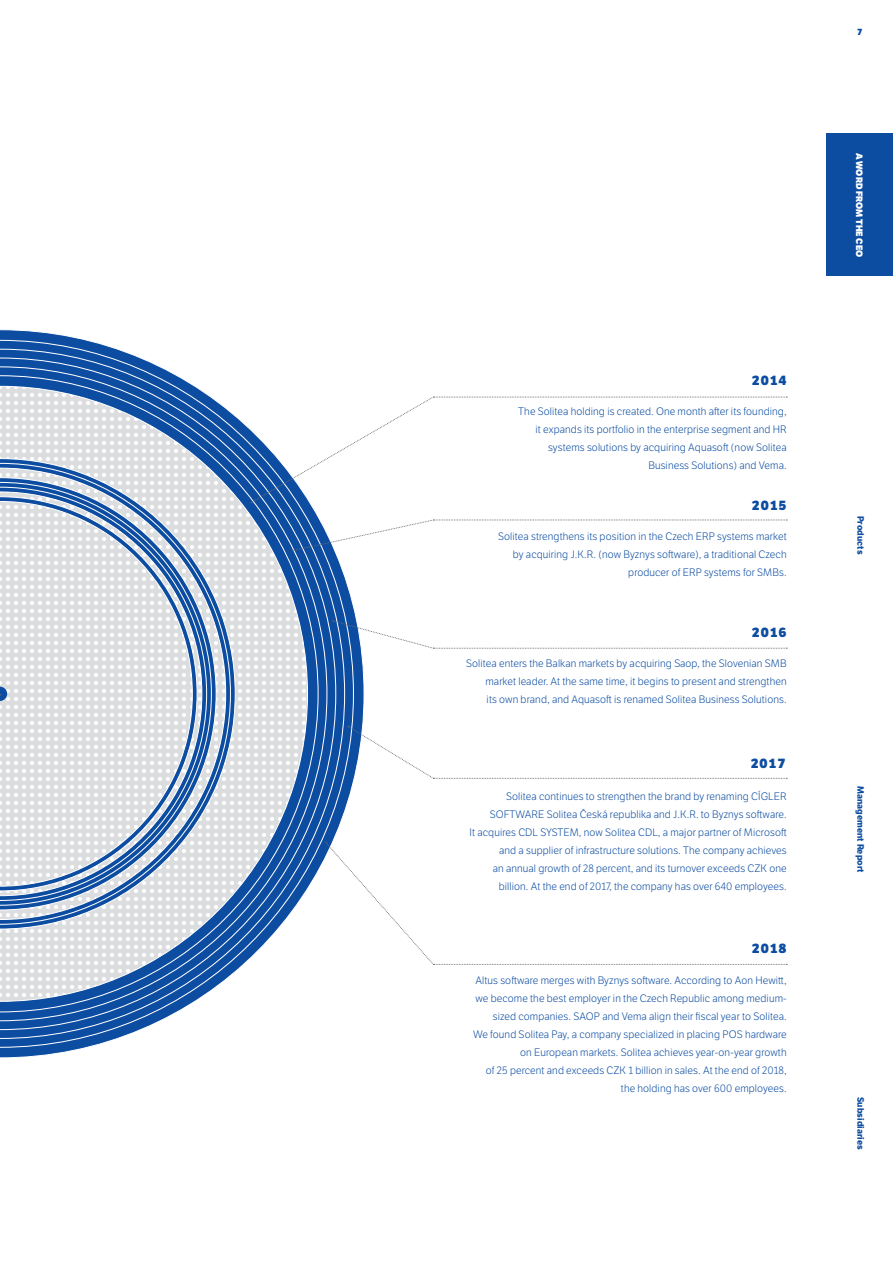
<style>
.page{position:relative;width:893px;height:1263px;background:#fff}
.page>*{position:absolute;margin:0;border:0;box-sizing:border-box;transform-origin:0 0}
.t1{font:800 13.5px "LFT Etica";letter-spacing:.06em;color:#0d4da1}
.t2{font:300 10.5px/18px "LFT Etica";letter-spacing:.01em;color:#0d4da1;text-align:right}
.t3{font:700 9px "LFT Etica";letter-spacing:.01em;color:#0d4da1}
.t4{font:800 9px "LFT Etica";letter-spacing:.005em;color:#fff}
.t5{font:800 9px "LFT Etica";color:#0d4da1}
</style>
<div class="page">
<svg style="left:0;top:330px;width:364px;height:728px"></svg>
<svg style="left:0;top:340px;width:354px;height:707px"></svg>
<svg style="left:0;top:349px;width:345px;height:689px"></svg>
<svg style="left:0;top:358px;width:336px;height:672px"></svg>
<svg style="left:0;top:367px;width:327px;height:654px"></svg>
<svg style="left:0;top:376px;width:318px;height:636px"></svg>
<svg style="left:0;top:386px;width:308px;height:615px"></svg>
<svg style="left:0;top:458px;width:235px;height:471px"></svg>
<svg style="left:0;top:463px;width:231px;height:461px;background:#a7bad3"></svg>
<svg style="left:0;top:468px;width:226px;height:452px"></svg>
<svg style="left:0;top:477px;width:216px;height:433px"></svg>
<svg style="left:0;top:482px;width:212px;height:423px;background:#a7bad4"></svg>
<svg style="left:0;top:487px;width:207px;height:413px;background:#9ab1cf"></svg>
<svg style="left:0;top:492px;width:202px;height:404px"></svg>
<svg style="left:0;top:497px;width:197px;height:394px;background:#9ab1d0"></svg>
<svg style="left:0;top:501px;width:192px;height:385px"></svg>
<svg style="left:0;top:687px;width:7px;height:14px"></svg>
<svg style="left:250px;top:397px;width:537px;height:106px"></svg>
<svg style="left:292px;top:519px;width:495px;height:32px"></svg>
<svg style="left:332px;top:620px;width:455px;height:29px"></svg>
<svg style="left:347px;top:726px;width:440px;height:53px"></svg>
<svg style="left:325px;top:842px;width:462px;height:123px"></svg>
<div style="left:827px;top:134px;width:66px;height:142px;background:#0d4da1"></div>
<p class="t1" style="left:752px;top:372px;width:36px">2014</p>
<p class="t2" style="left:518px;top:403px;width:270px">The Solitea holding is created. One month after its founding, it expands its portfolio in the enterprise segment and HR systems solutions by acquiring Aquasoft (now Solitea Business Solutions) and Vema.</p>
<p class="t1" style="left:752px;top:497px;width:36px">2015</p>
<p class="t2" style="left:498px;top:527px;width:290px">Solitea strengthens its position in the Czech ERP systems market by acquiring J.K.R. (now Byznys software), a traditional Czech producer of ERP systems for SMBs.</p>
<p class="t1" style="left:752px;top:624px;width:36px">2016</p>
<p class="t2" style="left:486px;top:655px;width:303px;text-align:justify;text-indent:-19px">Solitea enters the Balkan markets by acquiring Saop, the Slovenian SMB market leader. At the same time, it begins to present and strengthen its own brand, and Aquasoft is renamed Solitea Business Solutions.</p>
<p class="t1" style="left:751px;top:755px;width:36px">2017</p>
<p class="t2" style="left:470px;top:788px;width:319px">Solitea continues to strengthen the brand by renaming CÍGLER SOFTWARE Solitea Česká republika and J.K.R. to Byznys software.<br>It acquires CDL SYSTEM, now Solitea CDL, a major partner of Microsoft and a supplier of infrastructure solutions. The company achieves<br>an annual growth of 28 percent, and its turnover exceeds CZK one billion. At the end of 2017, the company has over 640 employees.</p>
<p class="t1" style="left:752px;top:940px;width:36px">2018</p>
<p class="t2" style="left:473px;top:971px;width:315px">Altus software merges with Byznys software. According to Aon Hewitt, we become the best employer in the Czech Republic among medium&shy;sized companies. SAOP and Vema align their fiscal year to Solitea.<br>We found Solitea Pay, a company specialized in placing POS hardware on European markets. Solitea achieves year-on-year growth<br>of 25 percent and exceeds CZK 1 billion in sales. At the end of 2018, the holding has over 600 employees.</p>
<p class="t5" style="left:857px;top:26px;width:6px">7</p>
<p class="t4" style="left:865px;top:153px;width:106px;rotate:90deg">A WORD FROM THE CEO</p>
<p class="t3" style="left:866px;top:516px;width:40px;rotate:90deg">Products</p>
<p class="t3" style="left:866px;top:786px;width:88px;rotate:90deg">Management Report</p>
<p class="t3" style="left:866px;top:1097px;width:54px;rotate:90deg">Subsidiaries</p>
</div>
